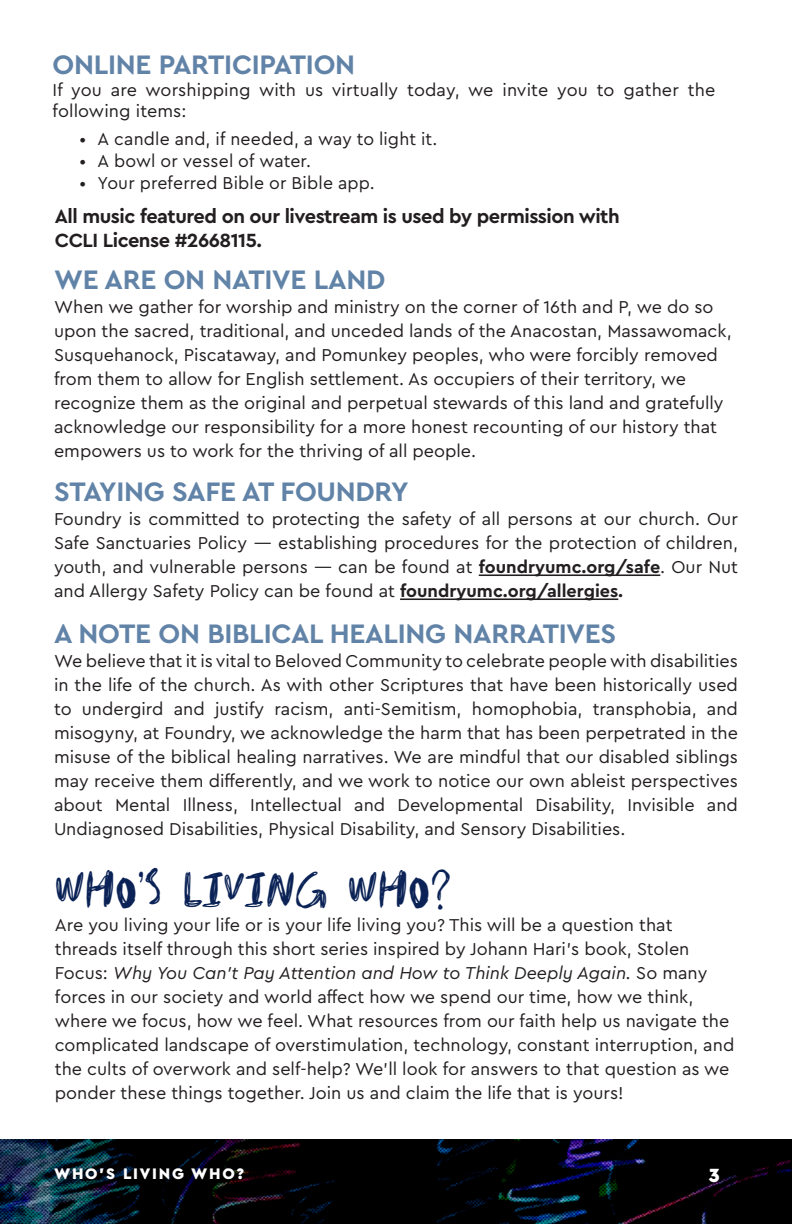
<style>
.page{position:relative;width:792px;height:1224px;background:#fff}
.page>*{position:absolute;margin:0;border:0;box-sizing:border-box;transform-origin:0 0}
.TITLE_W{font:48px "Nerfos Alt 03";color:#0a2255}
.t1{font:700 28px "Cera Pro";letter-spacing:-.01em;color:#6183a7}
.t2{font:700 20px "Cera Pro";letter-spacing:-.025em;color:#231f20}
.t3{font:900 20px "Cera Pro";color:#fff}
.t4{font:18px/24px "Cera Pro";color:#231f20}
.t5{font:900 16px "Cera Pro";letter-spacing:.11em;color:#fff}
.s1{font-weight:700}
.s2{font-style:italic}
</style>
<div class="page">
<svg style="left:0;top:1139px;width:792px;height:85px;background:#040910"></svg>
<hr style="left:479px;top:574px;width:181px;height:2px;background:#231f20">
<hr style="left:400px;top:598px;width:218px;height:2px;background:#231f20">
<p class="t1" style="left:53px;top:46px;width:304px">ONLINE PARTICIPATION</p>
<p class="t4" style="left:53px;top:78px;width:664px;line-height:21.6px">If you are worshipping with us virtually today, we invite you to gather the following items:</p>
<p class="t4" style="left:80px;top:127px;width:359px">• A candle and, if needed, a way to light it.</p>
<p class="t4" style="left:80px;top:149px;width:233px">• A bowl or vessel of water.</p>
<p class="t4" style="left:80px;top:171px;width:297px">• Your preferred Bible or Bible app.</p>
<p class="t2" style="left:55px;top:203px;width:566px">All music featured on our livestream is used by permission with</p>
<p class="t2" style="left:55px;top:227px;width:209px">CCLI License #2668115.</p>
<p class="t1" style="left:54px;top:261px;width:333px">WE ARE ON NATIVE LAND</p>
<p class="t4" style="left:54px;top:295px;width:679px">When we gather for worship and ministry on the corner of 16th and P, we do so upon the sacred, traditional, and unceded lands of the Anacostan, Massawomack, Susquehanock, Piscataway, and Pomunkey peoples, who were forcibly removed from them to allow for English settlement. As occupiers of their territory, we recognize them as the original and perpetual stewards of this land and gratefully acknowledge our responsibility for a more honest recounting of our history that empowers us to work for the thriving of all people.</p>
<p class="t1" style="left:54px;top:473px;width:356px">STAYING SAFE AT FOUNDRY</p>
<p class="t4" style="left:54px;top:507px;width:686px;text-align:justify">Foundry is committed to protecting the safety of all persons at our church. Our Safe Sanctuaries Policy — establishing procedures for the protection of children, youth, and vulnerable persons — can be found at <span class="s1">foundryumc.org/safe</span>. Our Nut and Allergy Safety Policy can be found at <span class="s1">foundryumc.org/allergies.</span></p>
<p class="t1" style="left:54px;top:615px;width:564px">A NOTE ON BIBLICAL HEALING NARRATIVES</p>
<p class="t4" style="left:54px;top:649px;width:686px;text-align:justify">We believe that it is vital to Beloved Community to celebrate people with disabilities in the life of the church. As with other Scriptures that have been historically used to undergird and justify racism, anti-Semitism, homophobia, transphobia, and misogyny, at Foundry, we acknowledge the harm that has been perpetrated in the misuse of the biblical healing narratives. We are mindful that our disabled siblings may receive them differently, and we work to notice our own ableist perspectives about Mental Illness, Intellectual and Developmental Disability, Invisible and Undiagnosed Disabilities, Physical Disability, and Sensory Disabilities.</p>
<p class="TITLE_W" style="left:55px;top:865px;width:398px">WHO’S LIVING WHO?</p>
<p class="t4" style="left:55px;top:912px;width:681px">Are you living your life or is your life living you? This will be a question that threads itself through this short series inspired by Johann Hari’s book, Stolen Focus: <span class="s2">Why You Can’t Pay Attention and How to Think Deeply Again.</span> So many forces in our society and world affect how we spend our time, how we think, where we focus, how we feel. What resources from our faith help us navigate the complicated landscape of overstimulation, technology, constant interruption, and the cults of overwork and self-help? We’ll look for answers to that question as we ponder these things together. Join us and claim the life that is yours!</p>
<p class="t5" style="left:54px;top:1163px;width:191px">WHO’S LIVING WHO?</p>
<p class="t3" style="left:709px;top:1162px;width:13px">3</p>
</div>
